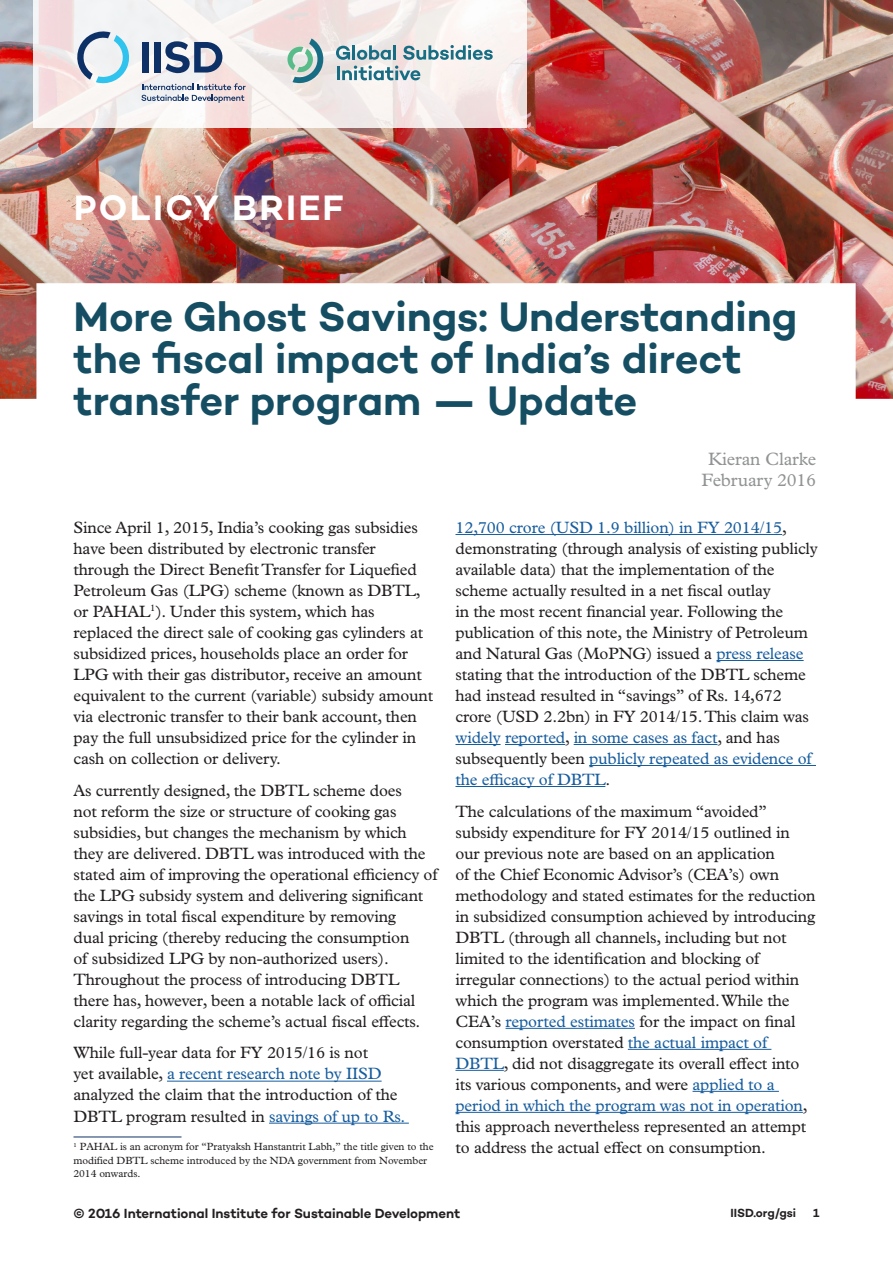
<style>
.page{position:relative;width:893px;height:1263px;background:#fff}
.page>*{position:absolute;margin:0;border:0;box-sizing:border-box;transform-origin:0 0}
.Publication_Title{font:600 42px/42px "Campton";letter-spacing:-.005em;color:#154e63}
.Document_Type{font:600 36px "Campton";letter-spacing:.06em;color:#fff}
.Body_copy{font:18px "Plantin MT Pro";letter-spacing:-.01em;color:#919394}
.Body_copy-2{font:16.5px/21px "Plantin MT Pro";letter-spacing:-.01em;color:#231f20}
.t1{font:600 13.5px "Campton";letter-spacing:-.005em;color:#231f20}
.Copyright_running_fo{font:600 12px "Campton";letter-spacing:-.005em;color:#231f20}
.Footnotes{font:10.5px/13.5px "Plantin MT Pro";letter-spacing:-.005em;color:#231f20}
.s1{color:#175d9e}
</style>
<div class="page">
<img style="left:0;top:0;width:893px;height:399px">
<svg style="left:33px;top:0;width:493px;height:128px;fill:#f5f0ef"></svg>
<svg style="left:336px;top:46px;width:14px;height:14px"></svg>
<hr style="left:352px;top:45px;width:3px;height:15px;background:#176e84">
<svg style="left:357px;top:45px;width:34px;height:15px"></svg>
<hr style="left:393px;top:45px;width:3px;height:15px;background:#176e84">
<svg style="left:403px;top:45px;width:90px;height:15px"></svg>
<svg style="left:337px;top:66px;width:83px;height:14px"></svg>
<svg style="left:287px;top:38px;width:39px;height:47px;background:#acc6c1"></svg>
<svg style="left:77px;top:31px;width:55px;height:55px"></svg>
<svg style="left:141px;top:83px;width:105px;height:20px"></svg>
<div style="left:142px;top:42px;width:7px;height:31px;background:#0d3166"></div>
<div style="left:154px;top:42px;width:6px;height:31px;background:#0d3166"></div>
<svg style="left:165px;top:41px;width:57px;height:32px"></svg>
<hr style="left:167px;top:1081px;width:215px;height:1px;background:#175d9e">
<hr style="left:269px;top:1123px;width:140px;height:1px;background:#175d9e">
<hr style="left:74px;top:1137px;width:108px;height:1px;background:#0d3166">
<hr style="left:455px;top:534px;width:327px;height:1px;background:#175d9e">
<hr style="left:716px;top:660px;width:88px;height:1px;background:#175d9e">
<hr style="left:455px;top:744px;width:46px;height:1px;background:#175d9e">
<hr style="left:505px;top:744px;width:60px;height:1px;background:#175d9e">
<hr style="left:574px;top:744px;width:143px;height:1px;background:#175d9e">
<hr style="left:589px;top:765px;width:227px;height:1px;background:#175d9e">
<hr style="left:455px;top:786px;width:150px;height:1px;background:#175d9e">
<hr style="left:506px;top:1028px;width:129px;height:1px;background:#175d9e">
<hr style="left:628px;top:1049px;width:143px;height:1px;background:#175d9e">
<hr style="left:455px;top:1070px;width:49px;height:1px;background:#175d9e">
<hr style="left:693px;top:1091px;width:86px;height:1px;background:#175d9e">
<hr style="left:455px;top:1112px;width:348px;height:1px;background:#175d9e">
<p class="Document_Type" style="left:74px;top:185px;width:271px">POLICY BRIEF</p>
<p class="Publication_Title" style="left:74px;top:295px;width:725px">More Ghost Savings: Understanding the fiscal impact of India’s direct transfer program — Update</p>
<p class="Body_copy" style="left:708px;top:448px;width:110px">Kieran Clarke</p>
<p class="Body_copy" style="left:702px;top:469px;width:116px">February 2016</p>
<p class="Body_copy-2" style="left:74px;top:517px;width:361px">Since April 1, 2015, India’s cooking gas subsidies have been distributed by electronic transfer through the Direct Benefit Transfer for Liquefied Petroleum Gas (LPG) scheme (known as DBTL, or PAHAL<sup>1</sup>). Under this system, which has replaced the direct sale of cooking gas cylinders at subsidized prices, households place an order for LPG with their gas distributor, receive an amount equivalent to the current (variable) subsidy amount via electronic transfer to their bank account, then pay the full unsubsidized price for the cylinder in cash on collection or delivery.</p>
<p class="Body_copy-2" style="left:74px;top:780px;width:365px">As currently designed, the DBTL scheme does<br>not reform the size or structure of cooking gas subsidies, but changes the mechanism by which they are delivered. DBTL was introduced with the stated aim of improving the operational efficiency of the LPG subsidy system and delivering significant savings in total fiscal expenditure by removing<br>dual pricing (thereby reducing the consumption<br>of subsidized LPG by non-authorized users).<br>Throughout the process of introducing DBTL there has, however, been a notable lack of official clarity regarding the scheme’s actual fiscal effects.</p>
<p class="Body_copy-2" style="left:74px;top:1042px;width:333px">While full-year data for FY 2015/16 is not<br>yet available, <span class="s1">a recent research note by IISD </span>analyzed the claim that the introduction of the DBTL program resulted in <span class="s1">savings of up to Rs.</span></p>
<p class="Footnotes" style="left:74px;top:1140px;width:362px"><sup>1</sup> PAHAL is an acronym for “Pratyaksh Hanstantrit Labh,” the title given to the modified DBTL scheme introduced by the NDA government from November<br>2014 onwards.</p>
<p class="Body_copy-2" style="left:455px;top:517px;width:364px"><span class="s1">12,700 crore (USD 1.9 billion) in FY 2014/15</span>, demonstrating (through analysis of existing publicly available data) that the implementation of the scheme actually resulted in a net fiscal outlay<br>in the most recent financial year. Following the publication of this note, the Ministry of Petroleum and Natural Gas (MoPNG) issued a <span class="s1">press release </span>stating that the introduction of the DBTL scheme had instead resulted in “savings” of Rs. 14,672 crore (USD 2.2bn) in FY 2014/15. This claim was <span class="s1">widely reported</span>, <span class="s1">in some cases as fact</span>, and has subsequently been <span class="s1">publicly repeated as evidence of the efficacy of DBTL</span>.</p>
<p class="Body_copy-2" style="left:455px;top:801px;width:362px">The calculations of the maximum “avoided” subsidy expenditure for FY 2014/15 outlined in our previous note are based on an application<br>of the Chief Economic Advisor’s (CEA’s) own methodology and stated estimates for the reduction in subsidized consumption achieved by introducing DBTL (through all channels, including but not limited to the identification and blocking of irregular connections) to the actual period within which the program was implemented. While the CEA’s <span class="s1">reported estimates</span> for the impact on final consumption overstated <span class="s1">the actual impact of DBTL</span>, did not disaggregate its overall effect into its various components, and were <span class="s1">applied to a period in which the program was not in operation</span>, this approach nevertheless represented an attempt to address the actual effect on consumption.</p>
<p class="t1" style="left:74px;top:1204px;width:388px">© 2016 International Institute for Sustainable Development</p>
<p class="Copyright_running_fo" style="left:730px;top:1205px;width:67px">IISD.org/gsi</p>
<p class="Copyright_running_fo" style="left:813px;top:1205px;width:8px">1</p>
</div>
